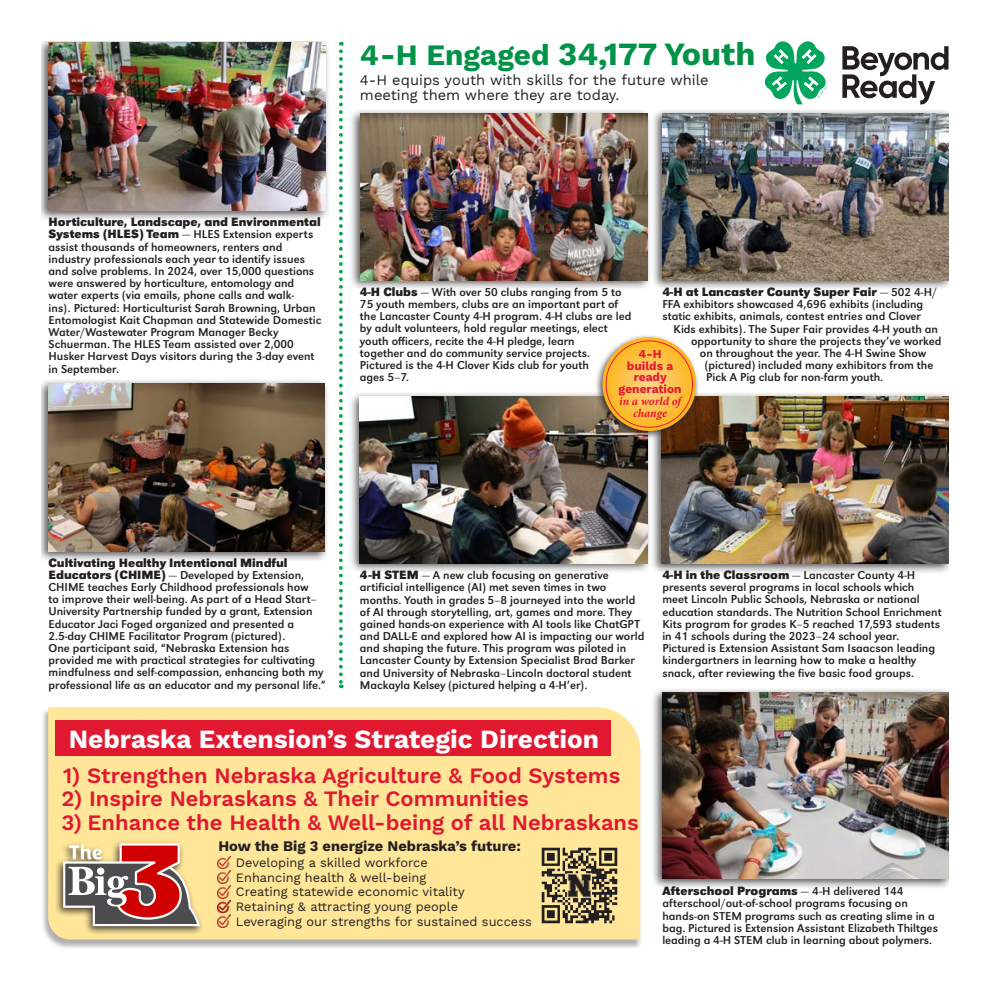
<style>
.page{position:relative;width:990px;height:990px;background:#fff}
.page>*{position:absolute;margin:0;border:0;box-sizing:border-box;transform-origin:0 0}
.t1{font:700 32.38px "Work Sans";color:#009348}
.t2{font:700 26.25px "Work Sans";color:#fff}
.t3{font:600 22px "Work Sans";color:#e01931}
.t4{font:14.75px/15px "Work Sans";color:#231f20}
.t5{font:700 14.62px "Work Sans";color:#231f20}
.t6{font:12.88px/14.6px "Work Sans";color:#231f20}
.t7{font:700 12.5px "URW Grotesk";color:#231f20}
.t8{font:700 12px/11.5px "Work Sans";color:#e01931;text-align:center}
.t9{font:italic 700 12px/11.5px "Minion Pro";letter-spacing:-.005em;color:#e01931;text-align:center}
.t10{font:11.88px/12.1px "URW Grotesk";color:#231f20}
.s1{font-size:29.62px}
.s2{font-weight:700;font-size:12.5px}
.s3{font-weight:400;font-size:11.88px}
</style>
<div class="page">
<div style="left:650px;top:391px;width:299px;height:183px;background:#231f20;opacity:.75"></div>
<img style="left:662px;top:397px;width:287px;height:166px">
<div style="left:348px;top:391px;width:304px;height:183px;background:#231f20;opacity:.75"></div>
<img style="left:360px;top:397px;width:287px;height:166px">
<div style="left:594px;top:334px;width:106px;height:105px;background:#231f20;opacity:.75"></div>
<svg style="left:602px;top:337px;width:94px;height:94px;background:#fbb842"></svg>
<svg style="left:339px;top:42px;width:4px;height:646px"></svg>
<div style="left:41px;top:707px;width:601px;height:242px;background:#231f20;opacity:.36"></div>
<div style="left:48px;top:707px;width:592px;height:233px;background:#ffe698"></div>
<div style="left:54px;top:839px;width:150px;height:97px;background:#231f20;opacity:.82"></div>
<svg style="left:63px;top:843px;width:137px;height:83px"></svg>
<img style="left:540px;top:846px;width:79px;height:80px">
<div style="left:349px;top:108px;width:304px;height:183px;background:#231f20;opacity:.75"></div>
<img style="left:360px;top:114px;width:288px;height:166px">
<div style="left:41px;top:41px;width:289px;height:181px;background:#231f20;opacity:.75"></div>
<img style="left:49px;top:43px;width:277px;height:168px">
<div style="left:41px;top:378px;width:288px;height:185px;background:#231f20;opacity:.75"></div>
<img style="left:49px;top:383px;width:276px;height:169px">
<div style="left:651px;top:687px;width:298px;height:203px;background:#231f20;opacity:.75"></div>
<img style="left:663px;top:693px;width:286px;height:186px">
<div style="left:55px;top:720px;width:556px;height:36px;background:#e01931"></div>
<div style="left:651px;top:108px;width:298px;height:183px;background:#231f20;opacity:.75"></div>
<img style="left:662px;top:114px;width:287px;height:166px">
<svg style="left:842px;top:46px;width:107px;height:58px"></svg>
<svg style="left:765px;top:41px;width:62px;height:63px"></svg>
<svg style="left:218px;top:856px;width:12px;height:71px"></svg>
<h1 class="t1" style="left:360px;top:29px;width:397px"><span class="s1">4-H Engaged</span> 34,177 Youth</h1>
<p class="t4" style="left:360px;top:72px;width:350px">4-H equips youth with skills for the future while meeting them where they are today.</p>
<p class="t7" style="left:49px;top:215px;width:274px">Horticulture, Landscape, and Environmental</p>
<p class="t10" style="left:49px;top:228px;width:274px"><span class="s2">Systems (HLES) Team</span> — HLES Extension experts assist thousands of homeowners, renters and industry professionals each year to identify issues and solve problems. In 2024, over 15,000 questions were answered by horticulture, entomology and water experts (via emails, phone calls and walk-<br>ins). Pictured: Horticulturist Sarah Browning, Urban Entomologist Kait Chapman and Statewide Domestic Water/Wastewater Program Manager Becky Schuerman. The HLES Team assisted over 2,000<br>Husker Harvest Days visitors during the 3-day event in September.</p>
<p class="t10" style="left:360px;top:286px;width:273px"><span class="s2">4-H Clubs</span> — With over 50 clubs ranging from 5 to 75 youth members, clubs are an important part of the Lancaster County 4-H program. 4-H clubs are led by adult volunteers, hold regular meetings, elect youth officers, recite the 4-H pledge, learn<br>together and do community service projects.<br>Pictured is the 4-H Clover Kids club for youth<br>ages 5–7.</p>
<p class="t7" style="left:662px;top:284px;width:276px">4-H at Lancaster County Super Fair <span class="s3">— 502 4-H/</span></p>
<p class="t10" style="left:662px;top:298px;width:262px">FFA exhibitors showcased 4,696 exhibits (including</p>
<p class="t10" style="left:662px;top:310px;width:260px">static exhibits, animals, contest entries and Clover</p>
<p class="t10" style="left:674px;top:323px;width:266px">Kids exhibits). The Super Fair provides 4-H youth an</p>
<p class="t10" style="left:691px;top:335px;width:252px">opportunity to share the projects they’ve worked</p>
<p class="t10" style="left:700px;top:347px;width:228px">on throughout the year. The 4-H Swine Show</p>
<p class="t10" style="left:705px;top:359px;width:230px">(pictured) included many exhibitors from the</p>
<p class="t10" style="left:706px;top:371px;width:179px">Pick A Pig club for non-farm youth.</p>
<p class="t8" style="left:619px;top:348px;width:65px">4-H<br>builds a ready generation</p>
<p class="t9" style="left:619px;top:395px;width:63px">in a world of change</p>
<p class="t7" style="left:49px;top:555px;width:240px">Cultivating Healthy Intentional Mindful</p>
<p class="t10" style="left:49px;top:569px;width:279px"><span class="s2">Educators (CHIME)</span> — Developed by Extension, CHIME teaches Early Childhood professionals how<br>to improve their well-being. As part of a Head Start– University Partnership funded by a grant, Extension Educator Jaci Foged organized and presented a 2.5-day CHIME Facilitator Program (pictured).<br>One participant said, “Nebraska Extension has provided me with practical strategies for cultivating mindfulness and self-compassion, enhancing both my professional life as an educator and my personal life.”</p>
<p class="t10" style="left:360px;top:569px;width:286px"><span class="s2">4-H STEM</span> — A new club focusing on generative artificial intelligence (AI) met seven times in two months. Youth in grades 5–8 journeyed into the world of AI through storytelling, art, games and more. They gained hands-on experience with AI tools like ChatGPT and DALL‑E and explored how AI is impacting our world and shaping the future. This program was piloted in Lancaster County by Extension Specialist Brad Barker and University of Nebraska–Lincoln doctoral student Mackayla Kelsey (pictured helping a 4-H’er).</p>
<p class="t10" style="left:662px;top:569px;width:281px"><span class="s2">4-H in the Classroom</span> — Lancaster County 4-H presents several programs in local schools which meet Lincoln Public Schools, Nebraska or national education standards. The Nutrition School Enrichment Kits program for grades K–5 reached 17,593 students in 41 schools during the 2023–24 school year.<br>Pictured is Extension Assistant Sam Isaacson leading kindergartners in learning how to make a healthy snack, after reviewing the five basic food groups.</p>
<h2 class="t2" style="left:69px;top:719px;width:532px">Nebraska Extension’s Strategic Direction</h2>
<h3 class="t3" style="left:63px;top:759px;width:559px">1) Strengthen Nebraska Agriculture &amp; Food Systems</h3>
<h3 class="t3" style="left:61px;top:782px;width:469px">2) Inspire Nebraskans &amp; Their Communities</h3>
<h3 class="t3" style="left:61px;top:806px;width:579px">3) Enhance the Health &amp; Well-being of all Nebraskans</h3>
<p class="t5" style="left:218px;top:835px;width:304px">How the Big 3 energize Nebraska’s future:</p>
<p class="t6" style="left:236px;top:855px;width:297px">Developing a skilled workforce<br>Enhancing health &amp; well-being<br>Creating statewide economic vitality<br>Retaining &amp; attracting young people<br>Leveraging our strengths for sustained success</p>
<p class="t7" style="left:662px;top:884px;width:243px">Afterschool Programs <span class="s3">— 4-H delivered 144</span></p>
<p class="t10" style="left:662px;top:897px;width:277px">afterschool/out-of-school programs focusing on hands-on STEM programs such as creating slime in a bag. Pictured is Extension Assistant Elizabeth Thiltges leading a 4-H STEM club in learning about polymers.</p>
</div>
